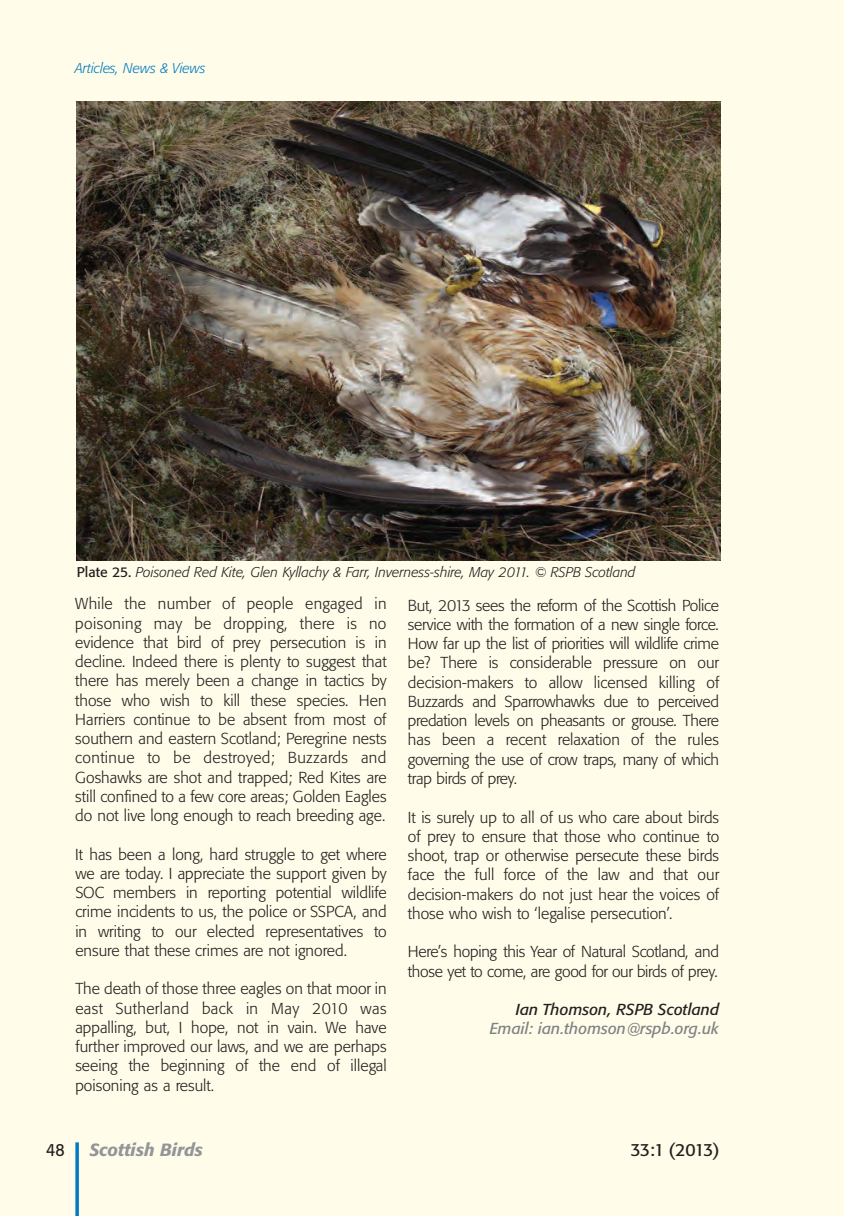
<style>
.page{position:relative;width:844px;height:1216px;background:#fff}
.page>*{position:absolute;margin:0;border:0;box-sizing:border-box;transform-origin:0 0}
.t1{font:italic 500 17.5px "Formata BQ";color:#939598}
.t2{font:17.5px "Formata BQ";letter-spacing:-.035em;color:#231f20}
.t3{font:17.5px "Formata BQ";letter-spacing:-.035em;color:#231f20;scale:.9 1}
.t4{font:300 15.75px/19.2px "Formata BQ";color:#231f20;text-align:justify}
.t5{font:300 15.75px/19.2px "Formata BQ";letter-spacing:-.02em;color:#231f20}
.t6{font:italic 15.75px "Formata BQ";color:#808285}
.t7{font:italic 15.75px "Formata BQ";color:#231f20}
.t8{font:italic 300 14px "Formata BQ";color:#231f20}
.t9{font:italic 300 14px "Formata BQ";color:#007cc2}
.s1{font-weight:400;font-style:normal}
</style>
<div class="page">
<div style="left:0;top:0;width:843px;height:1215px;background:#fffde9"></div>
<svg style="left:75px;top:1142px;width:4px;height:73px"></svg>
<img style="left:76px;top:101px;width:644px;height:459px">
<p class="t9" style="left:75px;top:62px;width:132px">Articles, News &amp; Views</p>
<p class="t8" style="left:77px;top:566px;width:560px"><span class="s1">Plate 25.</span> Poisoned Red Kite, Glen Kyllachy &amp; Farr, Inverness-shire, May 2011. © RSPB Scotland</p>
<p class="t4" style="left:75px;top:595px;width:313px">While the number of people engaged in poisoning may be dropping, there is no evidence that bird of prey persecution is in decline. Indeed there is plenty to suggest that there has merely been a change in tactics by those who wish to kill these species. Hen Harriers continue to be absent from most of southern and eastern Scotland; Peregrine nests continue to be destroyed; Buzzards and Goshawks are shot and trapped; Red Kites are still confined to a few core areas; Golden Eagles do not live long enough to reach breeding age.</p>
<p class="t4" style="left:75px;top:845px;width:313px">It has been a long, hard struggle to get where we are today. I appreciate the support given by SOC members in reporting potential wildlife crime incidents to us, the police or SSPCA, and in writing to our elected representatives to ensure that these crimes are not ignored.</p>
<p class="t4" style="left:75px;top:980px;width:313px">The death of those three eagles on that moor in east Sutherland back in May 2010 was appalling, but, I hope, not in vain. We have further improved our laws, and we are perhaps seeing the beginning of the end of illegal poisoning as a result.</p>
<p class="t3" style="left:46px;top:1142px;width:22px">48</p>
<p class="t1" style="left:89px;top:1142px;width:115px">Scottish Birds</p>
<p class="t4" style="left:408px;top:596px;width:313px">But, 2013 sees the reform of the Scottish Police service with the formation of a new single force.<br>How far up the list of priorities will wildlife crime be? There is considerable pressure on our decision-makers to allow licensed killing of Buzzards and Sparrowhawks due to perceived predation levels on pheasants or grouse. There has been a recent relaxation of the rules governing the use of crow traps, many of which trap birds of prey.</p>
<p class="t4" style="left:408px;top:808px;width:313px">It is surely up to all of us who care about birds of prey to ensure that those who continue to shoot, trap or otherwise persecute these birds face the full force of the law and that our decision-makers do not just hear the voices of those who wish to ‘legalise persecution’.</p>
<p class="t5" style="left:408px;top:943px;width:312px">Here’s hoping this Year of Natural Scotland, and those yet to come, are good for our birds of prey.</p>
<p class="t7" style="left:515px;top:1002px;width:205px">Ian Thomson, RSPB Scotland</p>
<p class="t6" style="left:489px;top:1021px;width:231px">Email: ian.thomson@rspb.org.uk</p>
<p class="t2" style="left:630px;top:1141px;width:91px">33:1 (2013)</p>
</div>
